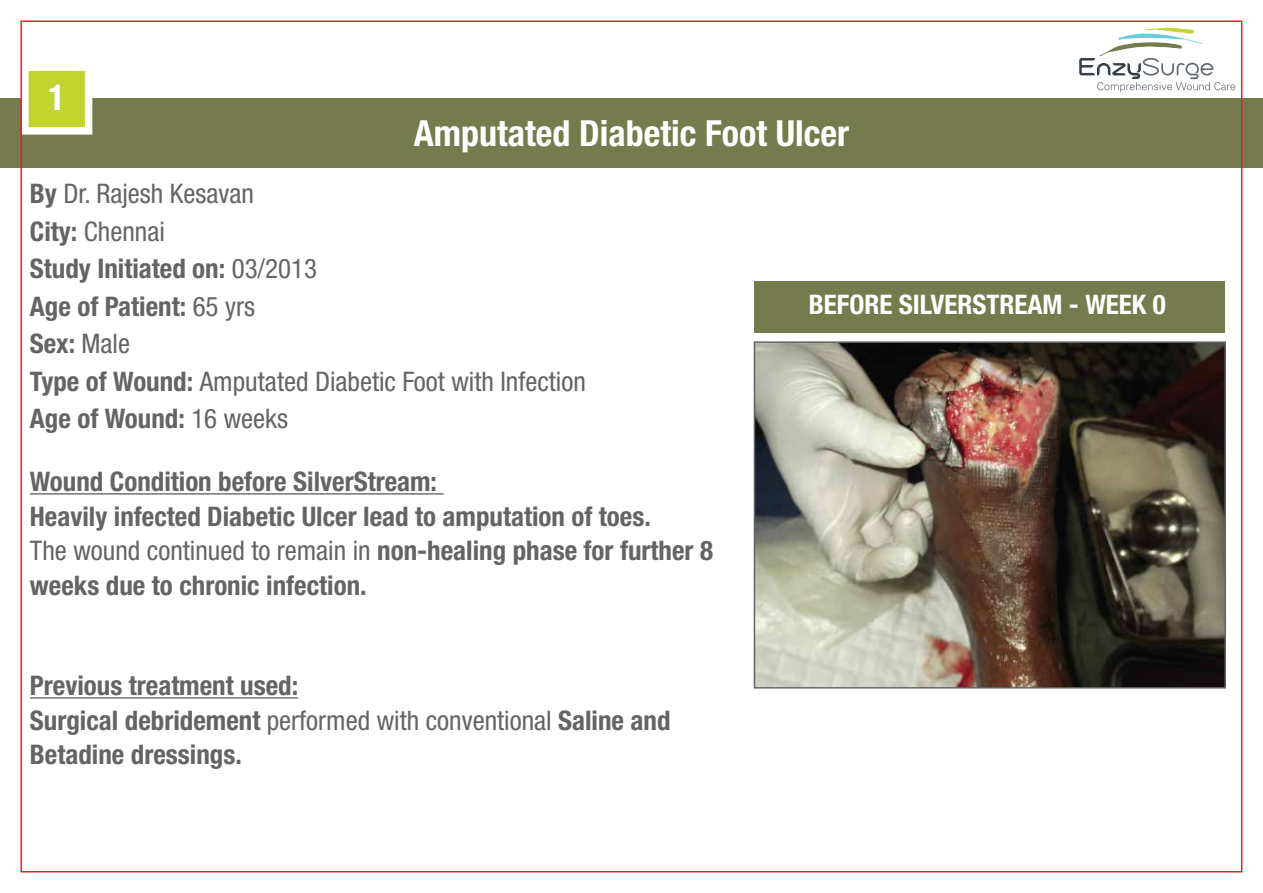
<style>
.page{position:relative;width:1263px;height:893px;background:#fff}
.page>*{position:absolute;margin:0;border:0;box-sizing:border-box;transform-origin:0 0}
.t1{font:700 condensed 36px "Helvetica Neue";color:#fff}
.t2{font:700 condensed 27px/34.5px "Helvetica Neue";color:#636466}
.t3{font:condensed 27px/37.5px "Helvetica Neue";color:#636466}
.t4{font:700 condensed 27px "Helvetica Neue";color:#fff}
.s1{font-weight:700}
.s2{font-weight:400}
</style>
<div class="page">
<div style="left:0;top:99px;width:1263px;height:69px;background:#767b4d"></div>
<hr style="left:30px;top:493px;width:407px;height:2px;background:#636466">
<svg style="left:437px;top:493px;width:7px;height:2px"></svg>
<hr style="left:30px;top:697px;width:268px;height:2px;background:#636466">
<div style="left:754px;top:282px;width:471px;height:51px;background:#767b4d"></div>
<img style="left:757px;top:344px;width:466px;height:342px">
<div style="left:754px;top:341px;width:472px;height:348px;border:2px solid #626467"></div>
<svg style="left:24px;top:70px;width:68px;height:65px;background:#d1df69"></svg>
<svg style="left:1079px;top:28px;width:156px;height:64px"></svg>
<h1 class="t1" style="left:48px;top:76px;width:19px">1</h1>
<h1 class="t1" style="left:414px;top:111px;width:436px">Amputated Diabetic Foot Ulcer</h1>
<p class="t3" style="left:30px;top:175px;width:557px"><span class="s1">By</span> Dr. Rajesh Kesavan<br><span class="s1">City:</span> Chennai<br><span class="s1">Study Initiated on:</span> 03/2013<br><span class="s1">Age of Patient:</span> 65 yrs<br><span class="s1">Sex:</span> Male<br><span class="s1">Type of Wound:</span> Amputated Diabetic Foot with Infection<br><span class="s1">Age of Wound:</span> 16 weeks</p>
<p class="t2" style="left:30px;top:464px;width:684px">Wound Condition before SilverStream:<br>Heavily infected Diabetic Ulcer lead to amputation of toes.<br><span class="s2">The wound continued to remain in</span> non-healing phase for further 8 weeks due to chronic infection.</p>
<p class="t2" style="left:30px;top:668px;width:642px">Previous treatment used:<br>Surgical debridement <span class="s2">performed with conventional</span> Saline and<br>Betadine dressings.</p>
<p class="t4" style="left:809px;top:288px;width:358px">BEFORE SILVERSTREAM - WEEK 0</p>
</div>
